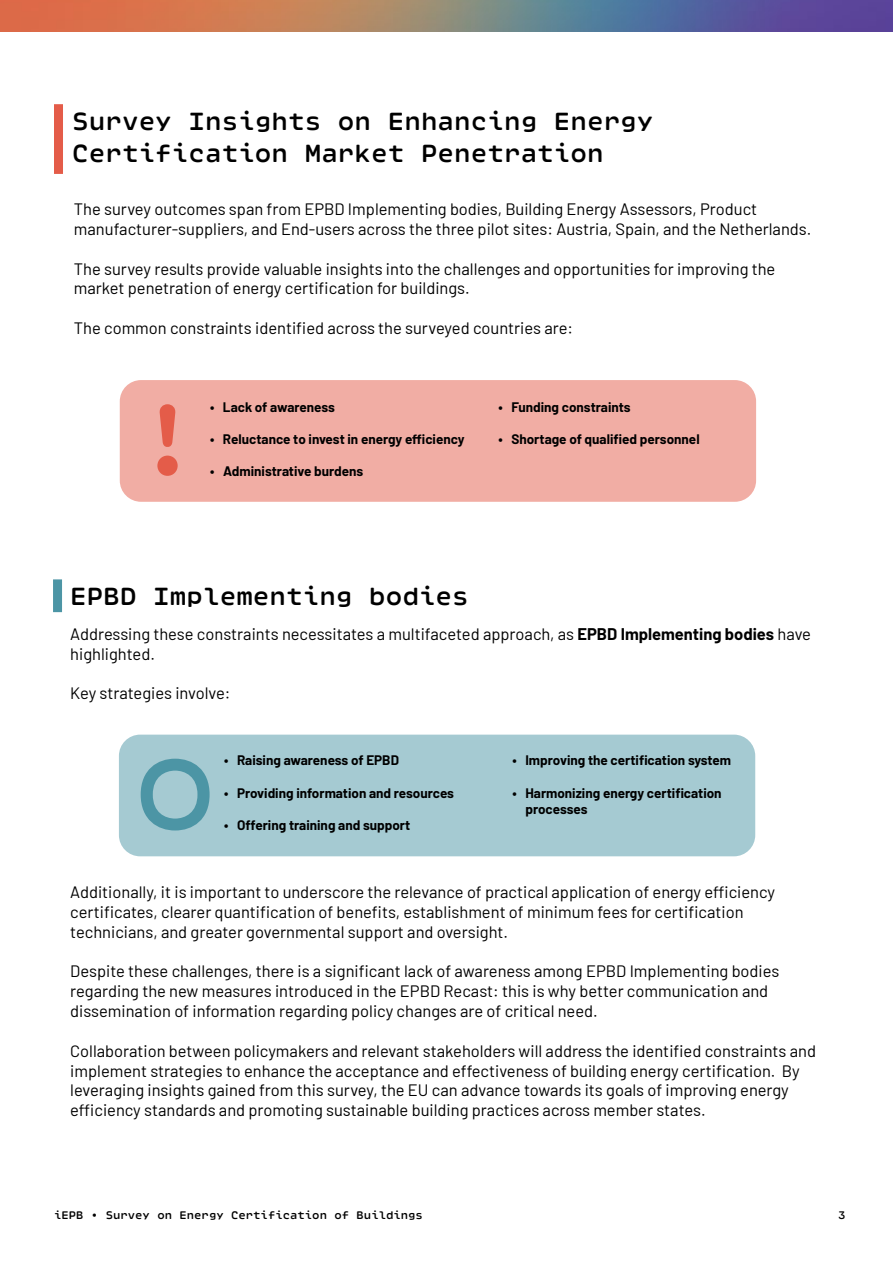
<style>
.page{position:relative;width:893px;height:1263px;background:#fff}
.page>*{position:absolute;margin:0;border:0;box-sizing:border-box;transform-origin:0 0}
.t1{font:600 108px "Ellograph CF";color:#e45c49}
.t2{font:600 108px "Ellograph CF";color:#4c95a5}
.t3{font:600 27px/32.4px "Ellograph CF";color:#000}
.t4{font:16.5px/19.8px "Barlow";color:#000}
.t5{font:700 13.5px/16.2px "Barlow";color:#000}
.t6{font:600 12px "Ellograph CF";color:#000}
.s1{font-weight:700}
</style>
<div class="page">
<img style="left:0;top:0;width:893px;height:32px">
<div style="left:120px;top:380px;width:636px;height:122px;background:#f1ada4;border-radius:21px"></div>
<div style="left:54px;top:104px;width:9px;height:70px;background:#e45c49"></div>
<div style="left:53px;top:579px;width:9px;height:33px;background:#4c95a5"></div>
<div style="left:119px;top:735px;width:636px;height:121px;background:#a5cad2;border-radius:21px"></div>
<h2 class="t3" style="left:72px;top:104px;width:583px">Survey Insights on Enhancing Energy<br>Certification Market Penetration</h2>
<p class="t4" style="left:74px;top:198px;width:739px">The survey outcomes span from EPBD Implementing bodies, Building Energy Assessors, Product manufacturer-suppliers, and End-users across the three pilot sites: Austria, Spain, and the Netherlands.</p>
<p class="t4" style="left:74px;top:257px;width:703px">The survey results provide valuable insights into the challenges and opportunities for improving the market penetration of energy certification for buildings.</p>
<p class="t4" style="left:74px;top:317px;width:501px">The common constraints identified across the surveyed countries are:</p>
<h1 class="t1" style="left:134px;top:356px;width:68px">!</h1>
<p class="t5" style="left:210px;top:397px;width:126px">• Lack of awareness</p>
<p class="t5" style="left:210px;top:430px;width:256px">• Reluctance to invest in energy efficiency</p>
<p class="t5" style="left:210px;top:462px;width:155px">• Administrative burdens</p>
<p class="t5" style="left:499px;top:397px;width:134px">• Funding constraints</p>
<p class="t5" style="left:499px;top:430px;width:203px">• Shortage of qualified personnel</p>
<h2 class="t3" style="left:70px;top:579px;width:400px">EPBD Implementing bodies</h2>
<p class="t4" style="left:70px;top:623px;width:742px">Addressing these constraints necessitates a multifaceted approach, as <span class="s1">EPBD Implementing bodies</span> have highlighted.</p>
<p class="t4" style="left:70px;top:682px;width:162px">Key strategies involve:</p>
<h1 class="t2" style="left:134px;top:711px;width:83px">O</h1>
<p class="t5" style="left:224px;top:751px;width:176px">• Raising awareness of EPBD</p>
<p class="t5" style="left:224px;top:783px;width:231px">• Providing information and resources</p>
<p class="t5" style="left:224px;top:816px;width:188px">• Offering training and support</p>
<p class="t5" style="left:513px;top:751px;width:220px">• Improving the certification system</p>
<p class="t5" style="left:525px;top:783px;width:198px;text-indent:-13px">• Harmonizing energy certification processes</p>
<p class="t4" style="left:70px;top:881px;width:706px">Additionally, it is important to underscore the relevance of practical application of energy efficiency certificates, clearer quantification of benefits, establishment of minimum fees for certification technicians, and greater governmental support and oversight.</p>
<p class="t4" style="left:70px;top:960px;width:711px">Despite these challenges, there is a significant lack of awareness among EPBD Implementing bodies regarding the new measures introduced in the EPBD Recast: this is why better communication and dissemination of information regarding policy changes are of critical need.</p>
<p class="t4" style="left:70px;top:1039px;width:747px">Collaboration between policymakers and relevant stakeholders will address the identified constraints and implement strategies to enhance the acceptance and effectiveness of building energy certification. By leveraging insights gained from this survey, the EU can advance towards its goals of improving energy efficiency standards and promoting sustainable building practices across member states.</p>
<p class="t6" style="left:54px;top:1205px;width:370px">iEPB • Survey on Energy Certification of Buildings</p>
<p class="t6" style="left:838px;top:1205px;width:9px">3</p>
</div>
